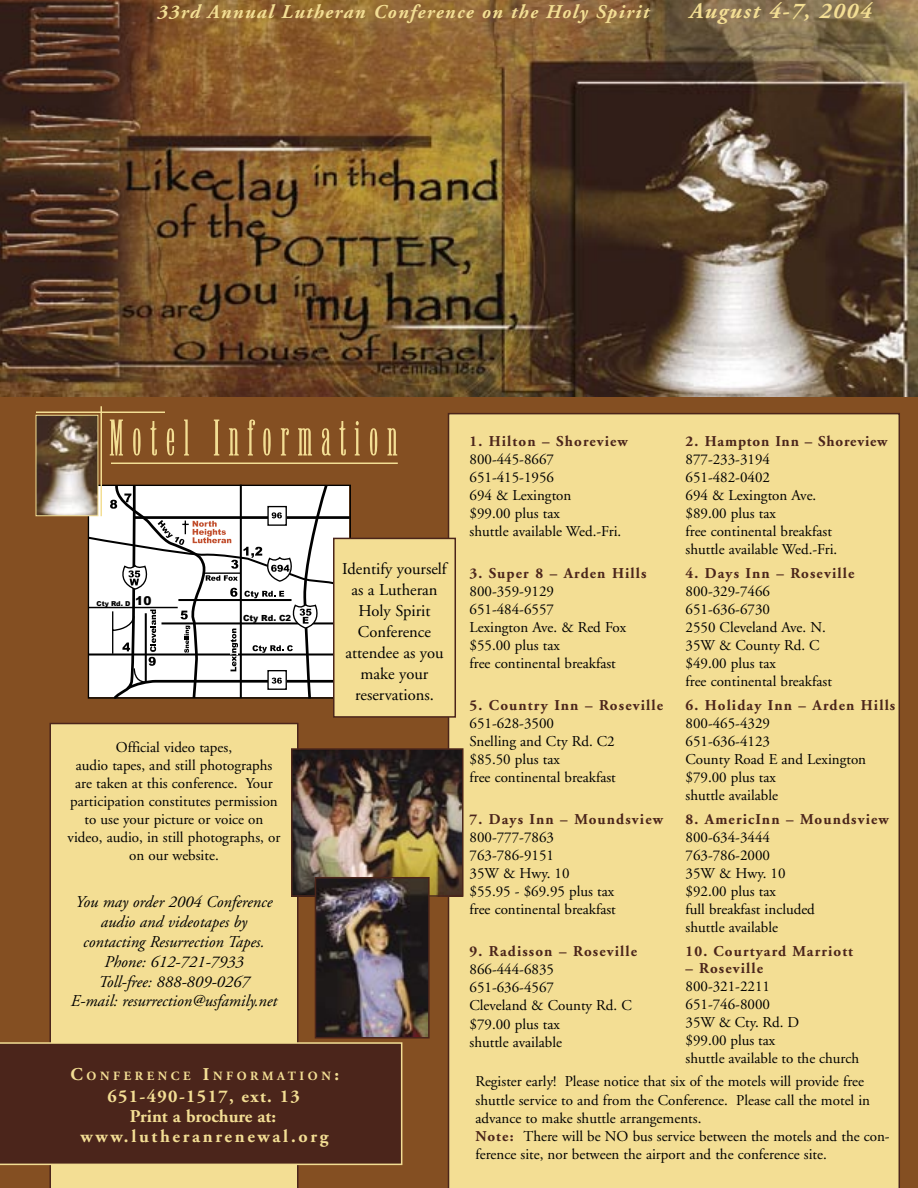
<style>
.page{position:relative;width:918px;height:1188px;background:#844f22}
.page>*{position:absolute;margin:0;border:0;box-sizing:border-box;transform-origin:0 0}
.t1{font:48px "Willow";letter-spacing:.15em;color:#f3de94;scale:1.2 1}
.t2{font:italic 700 22.5px "Adobe Garamond";letter-spacing:.075em;color:#f3de94}
.t3{font:italic 700 19.5px "Adobe Garamond";letter-spacing:.075em;color:#f3de94}
.t4{font:700 18px/20.2px "Adobe Garamond";letter-spacing:.075em;color:#f3de94;text-align:center}
.t5{font:italic 16.5px/20px "Adobe Garamond";color:#000;text-align:center}
.t6{font:16.5px/21px "Adobe Garamond";color:#000;text-align:center}
.t7{font:15px/18.1px "Adobe Garamond";color:#000}
.t8{font:700 15px "Adobe Garamond";letter-spacing:.075em;color:#4b251b}
.t9{font:700 15px "Adobe Garamond";letter-spacing:.055em;color:#4b251b}
.t10{font:700 12.6px "Adobe Garamond";letter-spacing:.285em;color:#f3de94}
.t11{font:900 8.4px "Arial";color:#000}
.t12{font:900 6.75px "Arial";color:#000}
.s1{font-size:18px}
.s2{font-weight:700;color:#4b251b}
</style>
<div class="page">
<img style="left:0;top:0;width:918px;height:396px">
<svg style="left:87px;top:484px;width:266px;height:215px;background:#dcdada"></svg>
<div style="left:88px;top:485px;width:263px;height:214px;border:1px solid #000"></div>
<div style="left:448px;top:413px;width:452px;height:775px;background:#f3de94"></div>
<div style="left:50px;top:723px;width:249px;height:465px;background:#f3de94"></div>
<div style="left:0;top:1042px;width:402px;height:123px;background:#4b251b"></div>
<hr style="left:111px;top:463px;width:287px;height:1px;background:#f3de94">
<div style="left:334px;top:538px;width:121px;height:179px;background:#f3de94"></div>
<div style="left:333px;top:538px;width:123px;height:180px;border:2px solid #4b251b"></div>
<hr style="left:36px;top:412px;width:129px;height:1px;background:#f3de94">
<img style="left:38px;top:417px;width:58px;height:97px">
<div style="left:36px;top:415px;width:62px;height:101px;border:1px solid #f3de94"></div>
<hr style="left:101px;top:406px;width:1px;height:110px;background:#f3de94">
<img style="left:294px;top:751px;width:167px;height:143px">
<div style="left:291px;top:748px;width:173px;height:149px;border:2px solid #4b251b"></div>
<img style="left:318px;top:880px;width:109px;height:156px">
<div style="left:315px;top:877px;width:115px;height:162px;border:2px solid #4b251b"></div>
<h3 class="t3" style="left:158px;top:1px;width:493px">33rd Annual Lutheran Conference on the Holy Spirit</h3>
<h2 class="t2" style="left:690px;top:-2px;width:183px">August 4-7, 2004</h2>
<h1 class="t1" style="left:109px;top:415px;width:242px">Motel Information</h1>
<p class="t12" style="left:96px;top:600px;width:57px">Cty Rd. D <sup>10</sup></p>
<p class="t11" style="left:243px;top:613px;width:50px">Cty Rd. C2</p>
<p class="t7" style="left:68px;top:738px;width:214px;text-align:center">Official video tapes,<br>audio tapes, and still photographs are taken at this conference. Your participation constitutes permission to use your picture or voice on video, audio, in still photographs, or on our website.</p>
<p class="t5" style="left:71px;top:892px;width:208px">You may order 2004 Conference audio and videotapes by contacting Resurrection Tapes.<br>Phone: 612-721-7933<br>Toll-free: 888-809-0267<br>E-mail: resurrection@usfamily.net</p>
<p class="t6" style="left:342px;top:558px;width:106px">Identify yourself as a Lutheran<br>Holy Spirit<br>Conference attendee as you make your reservations.</p>
<p class="t10" style="left:71px;top:1069px;width:270px"><span class="s1">C</span>ONFERENCE <span class="s1">I</span>NFORMATION<span class="s1">:</span></p>
<p class="t4" style="left:80px;top:1086px;width:249px">651-490-1517, ext. 13<br>Print a brochure at: www.lutheranrenewal.org</p>
<p class="t8" style="left:470px;top:433px;width:160px">1. Hilton – Shoreview</p>
<p class="t7" style="left:470px;top:450px;width:153px">800-445-8667<br>651-415-1956<br>694 &amp; Lexington<br>$99.00 plus tax<br>shuttle available Wed.-Fri.</p>
<p class="t8" style="left:470px;top:565px;width:178px">3. Super 8 – Arden Hills</p>
<p class="t7" style="left:470px;top:582px;width:158px">800-359-9129<br>651-484-6557<br>Lexington Ave. &amp; Red Fox $55.00 plus tax<br>free continental breakfast</p>
<p class="t8" style="left:470px;top:697px;width:195px">5. Country Inn – Roseville</p>
<p class="t7" style="left:470px;top:715px;width:148px">651-628-3500<br>Snelling and Cty Rd. C2 $85.50 plus tax<br>free continental breakfast</p>
<p class="t8" style="left:470px;top:811px;width:195px">7. Days Inn – Moundsview</p>
<p class="t7" style="left:470px;top:829px;width:148px">800-777-7863<br>763-786-9151<br>35W &amp; Hwy. 10<br>$55.95 - $69.95 plus tax free continental breakfast</p>
<p class="t9" style="left:686px;top:433px;width:203px">2. Hampton Inn – Shoreview</p>
<p class="t7" style="left:686px;top:450px;width:153px">877-233-3194<br>651-482-0402<br>694 &amp; Lexington Ave. $89.00 plus tax<br>free continental breakfast shuttle available Wed.-Fri.</p>
<p class="t8" style="left:686px;top:565px;width:170px">4. Days Inn – Roseville</p>
<p class="t7" style="left:686px;top:582px;width:148px">800-329-7466<br>651-636-6730<br>2550 Cleveland Ave. N.<br>35W &amp; County Rd. C $49.00 plus tax<br>free continental breakfast</p>
<p class="t8" style="left:686px;top:697px;width:211px">6. Holiday Inn – Arden Hills</p>
<p class="t7" style="left:686px;top:715px;width:182px">800-465-4329<br>651-636-4123<br>County Road E and Lexington $79.00 plus tax<br>shuttle available</p>
<p class="t8" style="left:686px;top:811px;width:205px">8. AmericInn – Moundsview</p>
<p class="t7" style="left:686px;top:829px;width:131px">800-634-3444<br>763-786-2000<br>35W &amp; Hwy. 10 $92.00 plus tax<br>full breakfast included shuttle available</p>
<p class="t8" style="left:470px;top:943px;width:169px">9. Radisson – Roseville</p>
<p class="t7" style="left:470px;top:961px;width:164px">866-444-6835<br>651-636-4567<br>Cleveland &amp; County Rd. C $79.00 plus tax<br>shuttle available</p>
<p class="t8" style="left:686px;top:943px;width:169px">10. Courtyard Marriott</p>
<p class="t8" style="left:686px;top:960px;width:79px">– Roseville</p>
<p class="t7" style="left:686px;top:977px;width:175px">800-321-2211<br>651-746-8000<br>35W &amp; Cty. Rd. D<br>$99.00 plus tax<br>shuttle available to the church</p>
<p class="t7" style="left:476px;top:1073px;width:416px">Register early! Please notice that six of the motels will provide free shuttle service to and from the Conference. Please call the motel in advance to make shuttle arrangements.<br><span class="s2">Note:</span> There will be NO bus service between the motels and the con&shy;ference site, nor between the airport and the conference site.</p>
</div>
